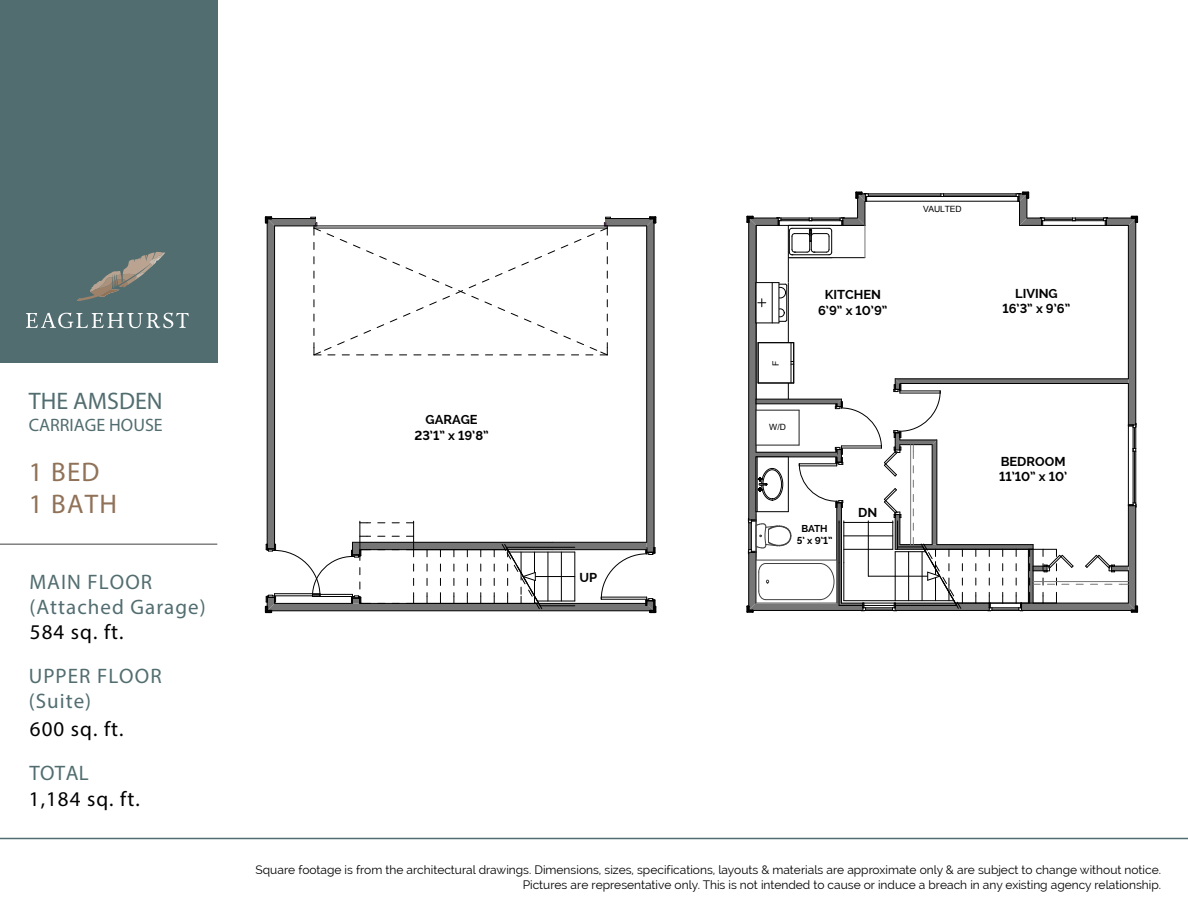
<style>
.page{position:relative;width:1188px;height:918px;background:#fff}
.page>*{position:absolute;margin:0;border:0;box-sizing:border-box;transform-origin:0 0}
.t1{font:27px/32.4px "Myriad Pro";letter-spacing:.05em;color:#907258}
.t2{font:24px "Myriad Pro";color:#526d70}
.t3{font:21px/25.2px "Myriad Pro";letter-spacing:.05em;color:#526d70}
.t4{font:21px "Myriad Pro";letter-spacing:.05em;color:#000}
.t5{font:18px "Myriad Pro";color:#526d70}
.t6{font:700 12.9px/15.5px "Raleway";color:#000;text-align:center}
.t7{font:12px/14.4px "Raleway";color:#000;text-align:right}
.t8{font:700 10.05px/12px "Raleway";color:#000;text-align:center}
.t9{font:8.7px "Arial";color:#010101}
.t10{font:8.55px "Arial";letter-spacing:-.02em;color:#010101}
</style>
<div class="page">
<svg style="left:746px;top:192px;width:392px;height:421px"></svg>
<hr style="left:789px;top:257px;width:43px;height:1px;background:#010101">
<hr style="left:789px;top:225px;width:43px;height:1px;background:#010101">
<hr style="left:0;top:543px;width:217px;height:2px;background:#808080">
<div style="left:0;top:0;width:218px;height:362px;background:#526d70"></div>
<svg style="left:77px;top:252px;width:88px;height:49px"></svg>
<svg style="left:26px;top:313px;width:163px;height:15px"></svg>
<hr style="left:0;top:838px;width:1188px;height:1px;background:#526d70">
<svg style="left:265px;top:216px;width:391px;height:397px"></svg>
<h2 class="t2" style="left:29px;top:386px;width:135px">THE AMSDEN</h2>
<h3 class="t5" style="left:29px;top:414px;width:135px">CARRIAGE HOUSE</h3>
<h1 class="t1" style="left:29px;top:455px;width:90px">1 BED<br>1 BATH</h1>
<h3 class="t3" style="left:29px;top:569px;width:178px">MAIN FLOOR (Attached Garage)</h3>
<h3 class="t4" style="left:30px;top:619px;width:95px">584 sq. ft.</h3>
<h3 class="t3" style="left:29px;top:663px;width:134px">UPPER FLOOR (Suite)</h3>
<h3 class="t4" style="left:30px;top:716px;width:95px">600 sq. ft.</h3>
<h3 class="t3" style="left:29px;top:760px;width:61px">TOTAL</h3>
<h3 class="t4" style="left:29px;top:786px;width:112px">1,184 sq. ft.</h3>
<p class="t6" style="left:414px;top:412px;width:76px">GARAGE<br>23’1” x 19’8”</p>
<p class="t6" style="left:580px;top:570px;width:19px">UP</p>
<p class="t9" style="left:770px;top:366px;width:7px;rotate:-90deg">F</p>
<p class="t10" style="left:769px;top:422px;width:18px">W/D</p>
<p class="t6" style="left:818px;top:287px;width:71px">KITCHEN<br>6’9” x 10’9”</p>
<p class="t8" style="left:797px;top:523px;width:37px">BATH<br>5’ x 9’1”</p>
<p class="t6" style="left:858px;top:504px;width:21px">DN</p>
<p class="t10" style="left:923px;top:204px;width:40px">VAULTED</p>
<p class="t6" style="left:1002px;top:286px;width:70px">LIVING<br>16’3” x 9’6”</p>
<p class="t6" style="left:999px;top:454px;width:70px;text-align:left">BEDROOM<br>11’10” x 10’</p>
<p class="t7" style="left:256px;top:863px;width:907px">Square footage is from the architectural drawings. Dimensions, sizes, specifications, layouts &amp; materials are approximate only &amp; are subject to change without notice.<br>Pictures are representative only. This is not intended to cause or induce a breach in any existing agency relationship.</p>
</div>
